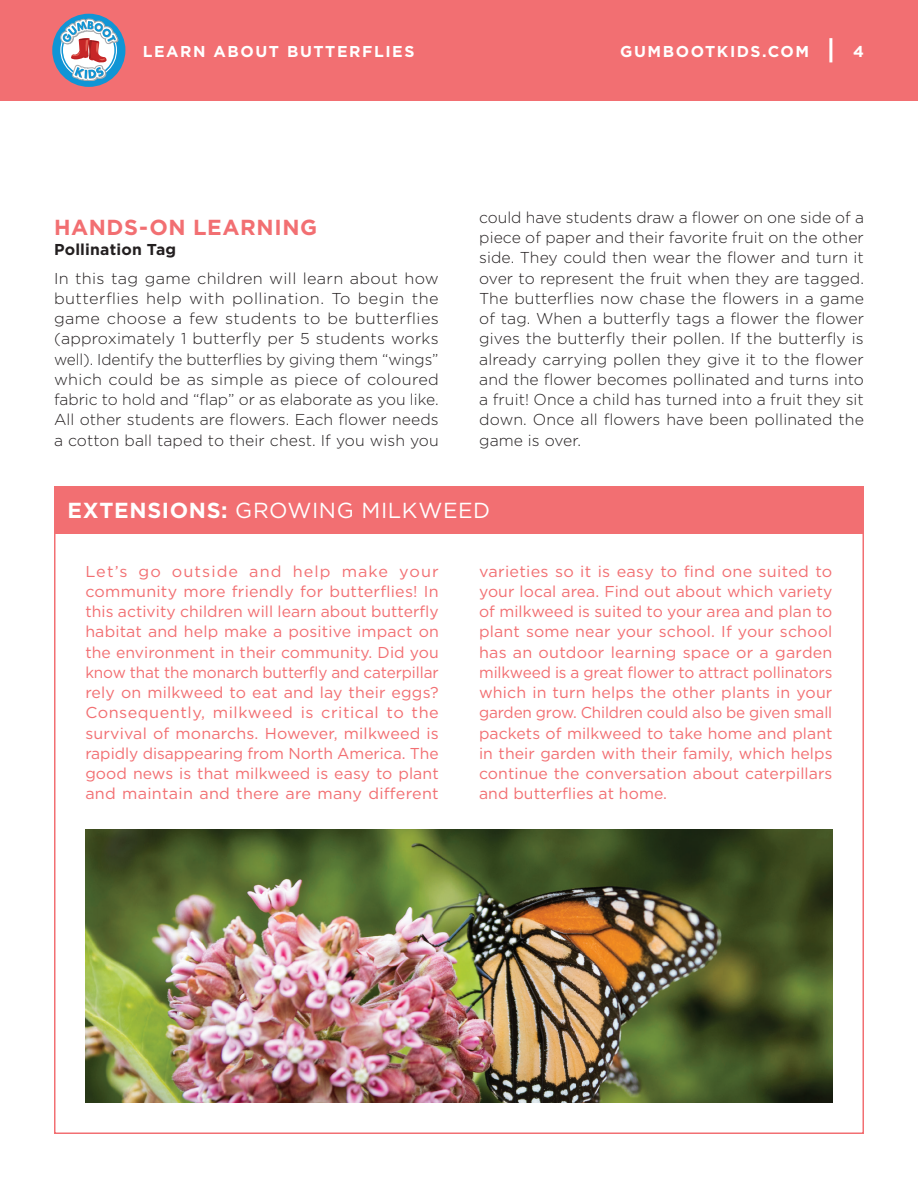
<style>
.page{position:relative;width:918px;height:1188px;background:#fff}
.page>*{position:absolute;margin:0;border:0;box-sizing:border-box;transform-origin:0 0}
.t1{font:21.75px "Gotham";letter-spacing:.02em;color:#fff}
.t2{font:700 21.75px "Gotham";letter-spacing:.03em;color:#f26f72}
.t3{font:15.75px/20.2px "Gotham";letter-spacing:.005em;color:#f26f72;text-align:justify}
.t4{font:300 15.75px/20.2px "Gotham";letter-spacing:.005em;color:#231f20;text-align:justify}
.t5{font:700 15.75px "Gotham";letter-spacing:.1em;color:#fff}
.t6{font:700 15.75px "Gotham";letter-spacing:.01em;color:#231f20}
.s1{font-weight:700}
</style>
<div class="page">
<div style="left:0;top:0;width:918px;height:101px;background:#f26f72"></div>
<hr style="left:829px;top:38px;width:3px;height:24px;background:#fff">
<div style="left:52px;top:14px;width:73px;height:73px;background:#1095d5;border-radius:50%"></div>
<svg style="left:60px;top:19px;width:59px;height:62px"></svg>
<div style="left:54px;top:486px;width:810px;height:47px;background:#f26f72"></div>
<img style="left:85px;top:829px;width:747px;height:274px">
<p class="t5" style="left:143px;top:41px;width:273px">LEARN ABOUT BUTTERFLIES</p>
<p class="t5" style="left:620px;top:41px;width:191px">GUMBOOTKIDS.COM</p>
<p class="t5" style="left:853px;top:41px;width:12px">4</p>
<h1 class="t2" style="left:54px;top:213px;width:265px">HANDS-ON LEARNING</h1>
<p class="t6" style="left:54px;top:239px;width:124px">Pollination Tag</p>
<p class="t4" style="left:54px;top:267px;width:386px">In this tag game children will learn about how butterflies help with pollination. To begin the game choose a few students to be butterflies (approximately 1 butterfly per 5 students works well). Identify the butterflies by giving them “wings” which could be as simple as piece of coloured fabric to hold and “flap” or as elaborate as you like.<br>All other students are flowers. Each flower needs a cotton ball taped to their chest. If you wish you</p>
<p class="t4" style="left:479px;top:207px;width:386px">could have students draw a flower on one side of a piece of paper and their favorite fruit on the other side. They could then wear the flower and turn it over to represent the fruit when they are tagged.<br>The butterflies now chase the flowers in a game of tag. When a butterfly tags a flower the flower gives the butterfly their pollen. If the butterfly is already carrying pollen they give it to the flower and the flower becomes pollinated and turns into a fruit! Once a child has turned into a fruit they sit down. Once all flowers have been pollinated the game is over.</p>
<h1 class="t1" style="left:68px;top:497px;width:424px"><span class="s1">EXTENSIONS:</span> GROWING MILKWEED</h1>
<p class="t3" style="left:85px;top:561px;width:355px">Let’s go outside and help make your community more friendly for butterflies! In this activity children will learn about butterfly habitat and help make a positive impact on the environment in their community. Did you know that the monarch butterfly and caterpillar rely on milkweed to eat and lay their eggs?<br>Consequently, milkweed is critical to the survival of monarchs. However, milkweed is rapidly disappearing from North America. The good news is that milkweed is easy to plant and maintain and there are many different</p>
<p class="t3" style="left:479px;top:561px;width:355px">varieties so it is easy to find one suited to your local area. Find out about which variety of milkweed is suited to your area and plan to plant some near your school. If your school has an outdoor learning space or a garden milkweed is a great flower to attract pollinators which in turn helps the other plants in your garden grow. Children could also be given small packets of milkweed to take home and plant in their garden with their family, which helps continue the conversation about caterpillars and butterflies at home.</p>
</div>
